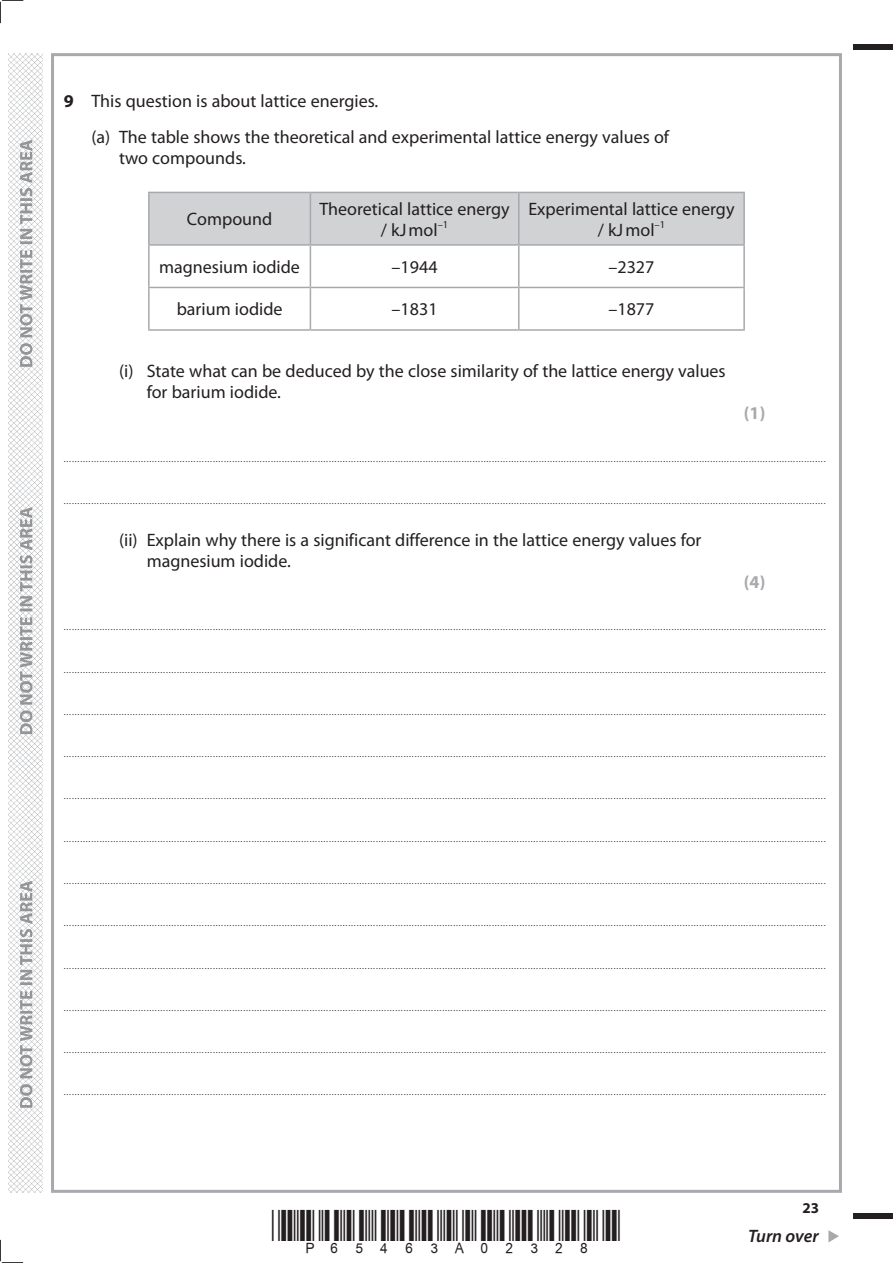
<style>
.page{position:relative;width:893px;height:1263px;background:#fff}
.page>*{position:absolute;margin:0;border:0;box-sizing:border-box;transform-origin:0 0}
.t1{font:18px/21px "Myriad Pro";color:#231f20}
.t2{font:italic 600 18px "Myriad Pro";letter-spacing:-.005em;color:#231f20}
.t3{font:700 18px "Myriad Pro";color:#a8a9ad}
.t4{font:700 15px "Myriad Pro";color:#231f20}
.t5{font:10.5px "Myriad Pro";color:#231f20}
.t6{font:9px "Myriad Pro";color:#231f20}
.s1{font-weight:700}
</style>
<div class="page">
<img style="left:9px;top:53px;width:34px;height:1140px">
<svg style="left:828px;top:1230px;width:11px;height:12px"></svg>
<div style="left:853px;top:44px;width:40px;height:5px;background:#231f20"></div>
<div style="left:853px;top:1214px;width:40px;height:5px;background:#231f20"></div>
<svg style="left:0;top:0;width:23px;height:23px"></svg>
<svg style="left:0;top:1240px;width:23px;height:23px"></svg>
<svg style="left:20px;top:140px;width:12px;height:968px"></svg>
<div style="left:150px;top:193px;width:593px;height:51px;background:#d1d2d4"></div>
<hr style="left:148px;top:192px;width:162px;height:1px;background:#a8a9ad">
<hr style="left:148px;top:193px;width:2px;height:51px;background:#a8a9ad">
<hr style="left:310px;top:192px;width:209px;height:1px;background:#a8a9ad">
<hr style="left:310px;top:193px;width:1px;height:51px;background:#a8a9ad">
<hr style="left:519px;top:192px;width:226px;height:1px;background:#a8a9ad">
<hr style="left:518px;top:193px;width:1px;height:51px;background:#a8a9ad">
<hr style="left:743px;top:193px;width:2px;height:51px;background:#a8a9ad">
<hr style="left:148px;top:244px;width:162px;height:2px;background:#a8a9ad">
<hr style="left:148px;top:246px;width:2px;height:41px;background:#a8a9ad">
<hr style="left:310px;top:244px;width:209px;height:2px;background:#a8a9ad">
<hr style="left:310px;top:246px;width:1px;height:41px;background:#a8a9ad">
<hr style="left:519px;top:244px;width:226px;height:2px;background:#a8a9ad">
<hr style="left:518px;top:246px;width:1px;height:41px;background:#a8a9ad">
<hr style="left:743px;top:246px;width:2px;height:41px;background:#a8a9ad">
<hr style="left:148px;top:287px;width:162px;height:1px;background:#a8a9ad">
<hr style="left:148px;top:288px;width:2px;height:41px;background:#a8a9ad">
<hr style="left:310px;top:287px;width:209px;height:1px;background:#a8a9ad">
<hr style="left:310px;top:288px;width:1px;height:41px;background:#a8a9ad">
<hr style="left:519px;top:287px;width:226px;height:1px;background:#a8a9ad">
<hr style="left:518px;top:288px;width:1px;height:41px;background:#a8a9ad">
<hr style="left:743px;top:288px;width:2px;height:41px;background:#a8a9ad">
<hr style="left:148px;top:329px;width:162px;height:2px;background:#a8a9ad">
<hr style="left:310px;top:329px;width:209px;height:2px;background:#a8a9ad">
<hr style="left:519px;top:329px;width:226px;height:2px;background:#a8a9ad">
<h1 class="t1" style="left:91px;top:83px;width:579px;line-height:36px;text-indent:-28px"><span class="s1">9</span> This question is about lattice energies.<br>(a) The table shows the theoretical and experimental lattice energy values of</h1>
<h1 class="t1" style="left:119px;top:147px;width:128px">two compounds.</h1>
<h1 class="t1" style="left:187px;top:209px;width:87px">Compound</h1>
<h1 class="t1" style="left:319px;top:198px;width:192px;text-align:center">Theoretical lattice energy / kJmol</h1>
<p class="t5" style="left:438px;top:218px;width:12px">–1</p>
<h1 class="t1" style="left:528px;top:198px;width:208px;text-align:center">Experimental lattice energy / kJmol</h1>
<p class="t5" style="left:655px;top:218px;width:12px">–1</p>
<h1 class="t1" style="left:159px;top:256px;width:142px">magnesium iodide</h1>
<h1 class="t1" style="left:392px;top:256px;width:47px">–1944</h1>
<h1 class="t1" style="left:608px;top:256px;width:47px">–2327</h1>
<h1 class="t1" style="left:177px;top:299px;width:107px">barium iodide</h1>
<h1 class="t1" style="left:392px;top:299px;width:47px">–1831</h1>
<h1 class="t1" style="left:608px;top:299px;width:47px">–1877</h1>
<h1 class="t1" style="left:147px;top:360px;width:581px;text-indent:-28px">(i) State what can be deduced by the close similarity of the lattice energy values for barium iodide.</h1>
<h1 class="t3" style="left:744px;top:401px;width:23px">(1)</h1>
<p class="t6" style="left:64px;top:453px;width:763px">....................................................................................................................................................................................................................................................................................</p>
<p class="t6" style="left:64px;top:495px;width:763px">....................................................................................................................................................................................................................................................................................</p>
<h1 class="t1" style="left:147px;top:529px;width:556px;text-indent:-28px">(ii) Explain why there is a significant difference in the lattice energy values for magnesium iodide.</h1>
<h1 class="t3" style="left:744px;top:570px;width:23px">(4)</h1>
<p class="t6" style="left:64px;top:622px;width:763px">....................................................................................................................................................................................................................................................................................</p>
<p class="t6" style="left:64px;top:664px;width:763px">....................................................................................................................................................................................................................................................................................</p>
<p class="t6" style="left:64px;top:706px;width:763px">....................................................................................................................................................................................................................................................................................</p>
<p class="t6" style="left:64px;top:749px;width:763px">....................................................................................................................................................................................................................................................................................</p>
<p class="t6" style="left:64px;top:791px;width:763px">....................................................................................................................................................................................................................................................................................</p>
<p class="t6" style="left:64px;top:833px;width:763px">....................................................................................................................................................................................................................................................................................</p>
<p class="t6" style="left:64px;top:875px;width:763px">....................................................................................................................................................................................................................................................................................</p>
<p class="t6" style="left:64px;top:918px;width:763px">....................................................................................................................................................................................................................................................................................</p>
<p class="t6" style="left:64px;top:960px;width:763px">....................................................................................................................................................................................................................................................................................</p>
<p class="t6" style="left:64px;top:1002px;width:763px">....................................................................................................................................................................................................................................................................................</p>
<p class="t6" style="left:64px;top:1044px;width:763px">....................................................................................................................................................................................................................................................................................</p>
<p class="t6" style="left:64px;top:1087px;width:763px">....................................................................................................................................................................................................................................................................................</p>
<h2 class="t4" style="left:802px;top:1198px;width:18px">23</h2>
<h1 class="t2" style="left:748px;top:1225px;width:72px">Turn over</h1>
</div>
